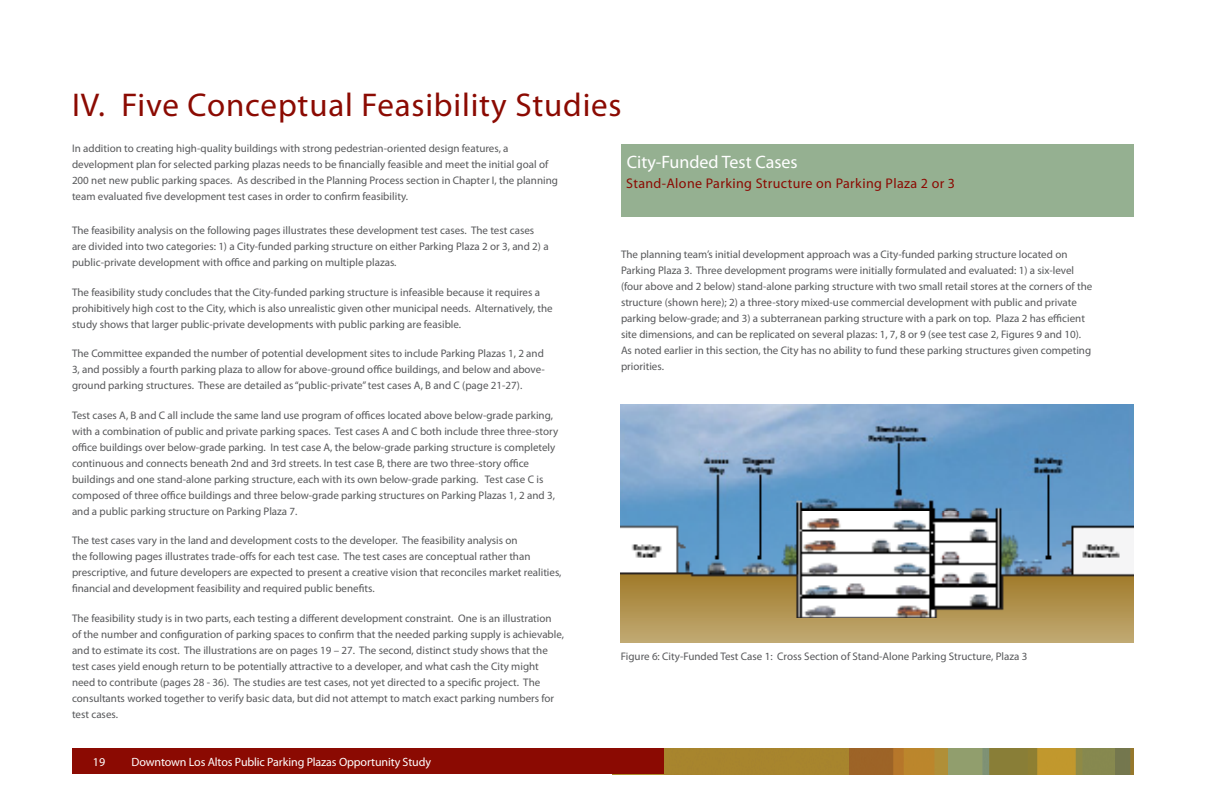
<style>
.page{position:relative;width:1224px;height:792px;background:#fff}
.page>*{position:absolute;margin:0;border:0;box-sizing:border-box;transform-origin:0 0}
.Heading_1{font:33px "Myriad Pro";letter-spacing:.025em;color:#8b0a02}
.text_2{font:18px "Myriad Pro";color:#fff}
.Head2{font:14px "Myriad Pro";letter-spacing:.025em;color:#8b0a02}
.main_title{font:12px "Myriad Pro";letter-spacing:-.01em;color:#fff}
.body_text{font:12px "Myriad Pro";color:#fff}
.text_2-2{font:11px/16px "Myriad Pro";color:#57585a}
.Heading_1-2{font:11px/16px "Myriad Pro";color:#57585a}
</style>
<div class="page">
<img style="left:664px;top:748px;width:470px;height:26px">
<div style="left:72px;top:748px;width:592px;height:26px;background:#8b0a02"></div>
<div style="left:621px;top:144px;width:513px;height:72px;background:#95b091"></div>
<img style="left:621px;top:404px;width:513px;height:238px">
<p class="Heading_1" style="left:72px;top:85px;width:551px">IV. Five Conceptual Feasibility Studies</p>
<p class="Heading_1-2" style="left:72px;top:140px;width:487px">In addition to creating high-quality buildings with strong pedestrian-oriented design features, a development plan for selected parking plazas needs to be financially feasible and meet the initial goal of 200 net new public parking spaces. As described in the Planning Process section in Chapter I, the planning team evaluated five development test cases in order to confirm feasibility.</p>
<p class="text_2-2" style="left:72px;top:222px;width:478px">The feasibility analysis on the following pages illustrates these development test cases. The test cases are divided into two categories: 1) a City-funded parking structure on either Parking Plaza 2 or 3, and 2) a public-private development with office and parking on multiple plazas.</p>
<p class="text_2-2" style="left:72px;top:284px;width:482px">The feasibility study concludes that the City-funded parking structure is infeasible because it requires a prohibitively high cost to the City, which is also unrealistic given other municipal needs. Alternatively, the study shows that larger public-private developments with public parking are feasible.</p>
<p class="text_2-2" style="left:72px;top:345px;width:474px;text-align:justify">The Committee expanded the number of potential development sites to include Parking Plazas 1, 2 and 3, and possibly a fourth parking plaza to allow for above-ground office buildings, and below and above&shy;ground parking structures. These are detailed as “public-private” test cases A, B and C (page 21-27).</p>
<p class="text_2-2" style="left:72px;top:407px;width:488px">Test cases A, B and C all include the same land use program of offices located above below-grade parking, with a combination of public and private parking spaces. Test cases A and C both include three three-story office buildings over below-grade parking. In test case A, the below-grade parking structure is completely continuous and connects beneath 2nd and 3rd streets. In test case B, there are two three-story office buildings and one stand-alone parking structure, each with its own below-grade parking. Test case C is composed of three office buildings and three below-grade parking structures on Parking Plazas 1, 2 and 3, and a public parking structure on Parking Plaza 7.</p>
<p class="text_2-2" style="left:72px;top:532px;width:491px">The test cases vary in the land and development costs to the developer. The feasibility analysis on<br>the following pages illustrates trade-offs for each test case. The test cases are conceptual rather than prescriptive, and future developers are expected to present a creative vision that reconciles market realities, financial and development feasibility and required public benefits.</p>
<p class="text_2-2" style="left:72px;top:610px;width:494px">The feasibility study is in two parts, each testing a different development constraint. One is an illustration<br>of the number and configuration of parking spaces to confirm that the needed parking supply is achievable, and to estimate its cost. The illustrations are on pages 19 – 27. The second, distinct study shows that the test cases yield enough return to be potentially attractive to a developer, and what cash the City might need to contribute (pages 28 - 36). The studies are test cases, not yet directed to a specific project. The consultants worked together to verify basic data, but did not attempt to match exact parking numbers for test cases.</p>
<p class="body_text" style="left:93px;top:754px;width:14px">19</p>
<p class="main_title" style="left:132px;top:754px;width:301px">Downtown Los Altos Public Parking Plazas Opportunity Study</p>
<p class="text_2" style="left:627px;top:151px;width:172px">City-Funded Test Cases</p>
<p class="Head2" style="left:626px;top:174px;width:330px">Stand-Alone Parking Structure on Parking Plaza 2 or 3</p>
<p class="text_2-2" style="left:621px;top:246px;width:473px">The planning team’s initial development approach was a City-funded parking structure located on Parking Plaza 3. Three development programs were initially formulated and evaluated: 1) a six-level (four above and 2 below) stand-alone parking structure with two small retail stores at the corners of the structure (shown here); 2) a three-story mixed-use commercial development with public and private parking below-grade; and 3) a subterranean parking structure with a park on top. Plaza 2 has efficient site dimensions, and can be replicated on several plazas: 1, 7, 8 or 9 (see test case 2, Figures 9 and 10).<br>As noted earlier in this section, the City has no ability to fund these parking structures given competing priorities.</p>
<p class="text_2-2" style="left:621px;top:648px;width:408px">Figure 6: City-Funded Test Case 1: Cross Section of Stand-Alone Parking Structure, Plaza 3</p>
</div>
